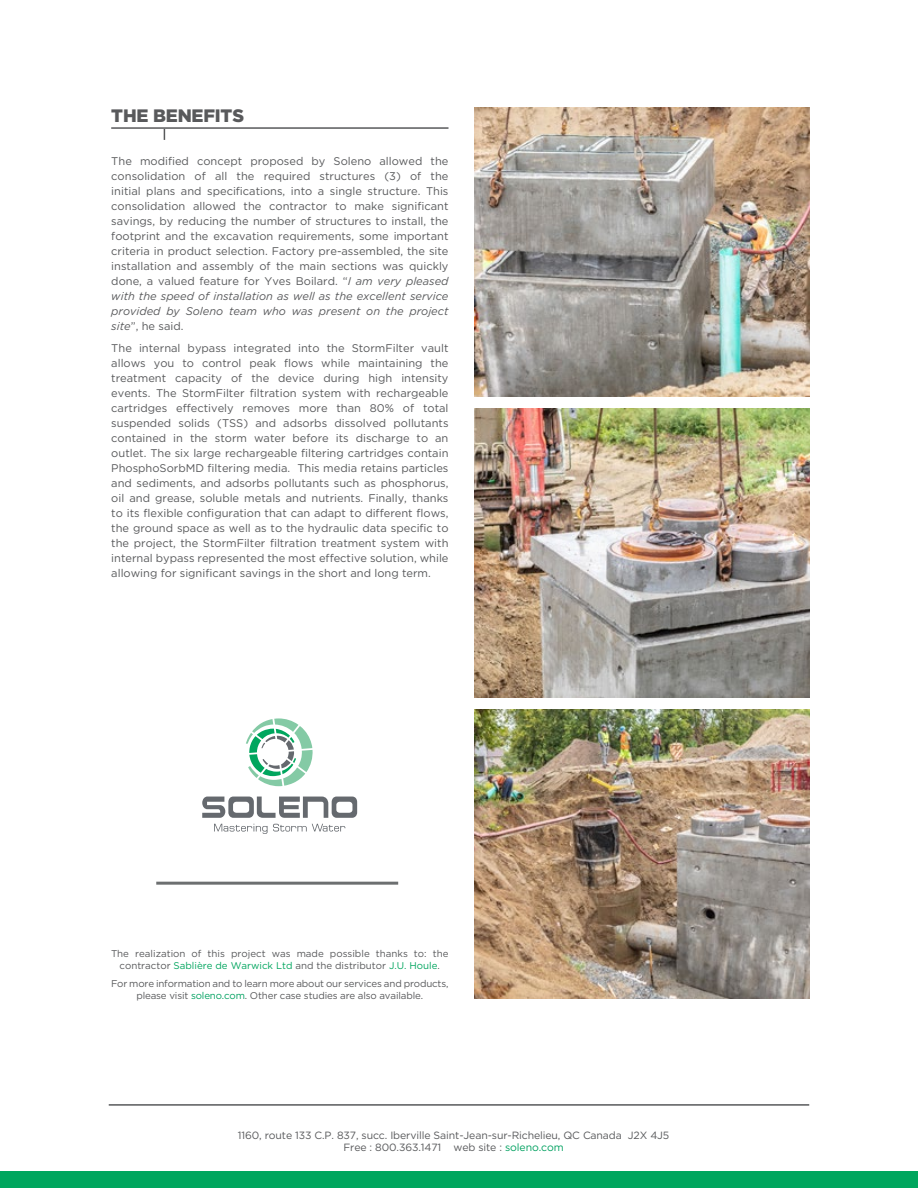
<style>
.page{position:relative;width:918px;height:1188px;background:#fff}
.page>*{position:absolute;margin:0;border:0;box-sizing:border-box;transform-origin:0 0}
.t1{font:900 18px "Gotham HTF";letter-spacing:-.01em;color:#58595b}
.t2{font:11.1px/15px "Gotham HTF";color:#58595b;text-align:justify}
.t3{font:10.5px/12.6px "Gotham HTF";letter-spacing:-.01em;color:#58595b;text-align:center}
.t4{font:9.75px/11.7px "Gotham HTF";letter-spacing:-.015em;color:#58595b;text-align:center}
.s1{font-style:italic}
.s2{color:#00a55e}
.s3{color:#00a160}
</style>
<div class="page">
<div style="left:0;top:1171px;width:918px;height:17px;background:#00a65e"></div>
<img style="left:474px;top:408px;width:336px;height:290px">
<img style="left:474px;top:107px;width:336px;height:290px">
<img style="left:474px;top:709px;width:336px;height:290px">
<svg style="left:246px;top:718px;width:67px;height:68px"></svg>
<svg style="left:202px;top:797px;width:155px;height:21px"></svg>
<svg style="left:214px;top:824px;width:131px;height:10px"></svg>
<hr style="left:109px;top:1104px;width:700px;height:2px;background:#58595b">
<hr style="left:111px;top:127px;width:338px;height:2px;background:#58595b">
<hr style="left:156px;top:882px;width:242px;height:3px;background:#6c6f70">
<h1 class="t1" style="left:111px;top:105px;width:134px">THE BENEFITS</h1>
<p class="t2" style="left:111px;top:154px;width:339px">The modified concept proposed by Soleno allowed the consolidation of all the required structures (3) of the initial plans and specifications, into a single structure. This consolidation allowed the contractor to make significant savings, by reducing the number of structures to install, the footprint and the excavation requirements, some important criteria in product selection. Factory pre-assembled, the site installation and assembly of the main sections was quickly done, a valued feature for Yves Boilard. “<span class="s1">I am very pleased with the speed of installation as well as the excellent service provided by Soleno team who was present on the project site</span>”, he said.</p>
<p class="t2" style="left:111px;top:341px;width:339px">The internal bypass integrated into the StormFilter vault allows you to control peak flows while maintaining the treatment capacity of the device during high intensity events. The StormFilter filtration system with rechargeable cartridges effectively removes more than 80% of total suspended solids (TSS) and adsorbs dissolved pollutants contained in the storm water before its discharge to an outlet. The six large rechargeable filtering cartridges contain PhosphoSorbMD filtering media. This media retains particles and sediments, and adsorbs pollutants such as phosphorus, oil and grease, soluble metals and nutrients. Finally, thanks to its flexible configuration that can adapt to different flows, the ground space as well as to the hydraulic data specific to the project, the StormFilter filtration treatment system with internal bypass represented the most effective solution, while allowing for significant savings in the short and long term.</p>
<p class="t4" style="left:111px;top:948px;width:339px">The realization of this project was made possible thanks to: the contractor <span class="s2">Sablière de Warwick Ltd</span> and the distributor <span class="s2">J.U. Houle</span>.</p>
<p class="t4" style="left:111px;top:978px;width:339px">For more information and to learn more about our services and products, please visit <span class="s3">soleno.com</span>. Other case studies are also available.</p>
<p class="t3" style="left:238px;top:1129px;width:433px">1160, route 133 C.P. 837, succ. Iberville Saint-Jean-sur-Richelieu, QC Canada J2X 4J5<br>Free : 800.363.1471 web site : <span class="s3">soleno.com</span></p>
</div>
